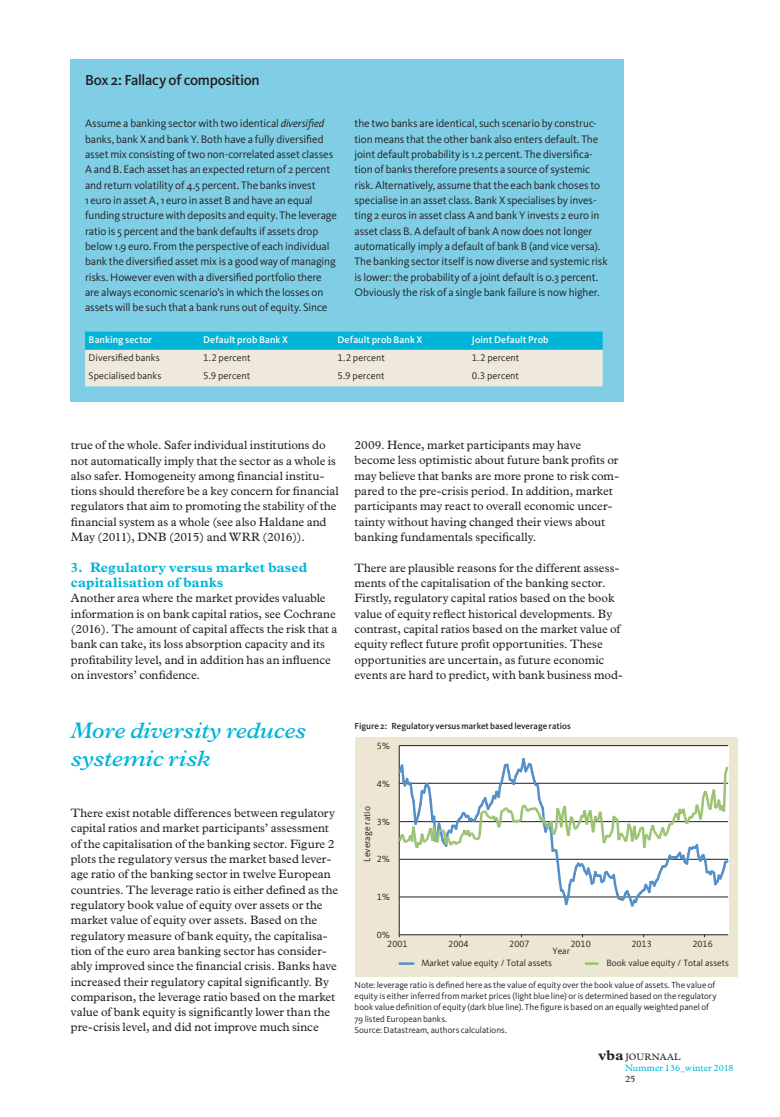
<style>
.page{position:relative;width:780px;height:1117px;background:#fff}
.page>*{position:absolute;margin:0;border:0;box-sizing:border-box;transform-origin:0 0}
.streamer{font:italic 600 22.5px/28.4px "Plantin";letter-spacing:-.005em;color:#00b5d8}
.kader_kop{font:500 15px "Kievit OT";letter-spacing:-.025em;color:#231f20}
._3-11_Alineakopje_bo{font:700 13.75px/15.2px "Plantin";letter-spacing:.015em;color:#00b5d8}
._4-10_Plat__Plantin{font:12.25px/15.2px "Plantin";color:#231f20}
.kadertekst{font:11.25px/15.2px "Kievit OT";letter-spacing:-.01em;color:#231f20}
.XX_Tabeltekst{font:10px "Kievit Offc";letter-spacing:.005em;color:#231f20}
.XX_Tabelkop{font:500 10px "Kievit OT";letter-spacing:.005em;color:#fff}
.t1{font:9.38px "Kievit Offc";color:#231f20}
.t2{font:9.38px "Plantin";color:#00b5d8}
.t3{font:9.38px "Plantin";letter-spacing:.025em;color:#231f20}
.Bron{font:9px/11.2px "Kievit OT";letter-spacing:-.005em;color:#231f20}
.figuurbijschrift{font:500 9px "Kievit OT";letter-spacing:-.005em;color:#231f20}
.s1{font-style:italic}
.s2{font-weight:700;font-size:14.25px}
</style>
<div class="page">
<div style="left:354px;top:736px;width:383px;height:240px;background:#ede6d2"></div>
<div style="left:399px;top:745px;width:329px;height:189px;background:#fff"></div>
<hr style="left:399px;top:745px;width:329px;height:1px;background:#231f20">
<hr style="left:399px;top:934px;width:329px;height:1px;background:#231f20">
<hr style="left:399px;top:745px;width:1px;height:191px;background:#231f20">
<svg style="left:398px;top:756px;width:331px;height:152px"></svg>
<svg style="left:400px;top:962px;width:13px;height:2px"></svg>
<svg style="left:585px;top:962px;width:13px;height:2px"></svg>
<div style="left:71px;top:59px;width:553px;height:342px;background:#7fcee5"></div>
<svg style="left:85px;top:331px;width:517px;height:55px;background:#9ed7da"></svg>
<p class="kader_kop" style="left:85px;top:72px;width:176px">Box 2: Fallacy of composition</p>
<p class="kadertekst" style="left:85px;top:116px;width:253px">Assume a banking sector with two identical <span class="s1">diversified </span>banks, bank X and bank Y. Both have a fully diversified asset mix consisting of two non-correlated asset classes A and B. Each asset has an expected return of 2 percent and return volatility of 4.5 percent. The banks invest<br>1 euro in asset A, 1 euro in asset B and have an equal funding structure with deposits and equity. The leverage ratio is 5 percent and the bank defaults if assets drop below 1.9 euro. From the perspective of each individual bank the diversified asset mix is a good way of managing risks. However even with a diversified portfolio there are always economic scenario’s in which the losses on assets will be such that a bank runs out of equity. Since</p>
<p class="kadertekst" style="left:354px;top:116px;width:254px">the two banks are identical, such scenario by construc&shy;tion means that the other bank also enters default. The joint default probability is 1.2 percent. The diversifica&shy;tion of banks therefore presents a source of systemic risk. Alternatively, assume that the each bank choses to specialise in an asset class. Bank X specialises by inves&shy;ting 2 euros in asset class A and bank Y invests 2 euro in asset class B. A default of bank A now does not longer automatically imply a default of bank B (and vice versa).<br>The banking sector itself is now diverse and systemic risk is lower: the probability of a joint default is 0.3 percent.<br>Obviously the risk of a single bank failure is now higher.</p>
<p class="XX_Tabelkop" style="left:89px;top:333px;width:65px">Banking sector</p>
<p class="XX_Tabelkop" style="left:203px;top:333px;width:87px">Default prob Bank X</p>
<p class="XX_Tabelkop" style="left:337px;top:333px;width:87px">Default prob Bank X</p>
<p class="XX_Tabelkop" style="left:472px;top:333px;width:78px">Joint Default Prob</p>
<p class="XX_Tabeltekst" style="left:89px;top:352px;width:73px">Diversified banks</p>
<p class="XX_Tabeltekst" style="left:203px;top:352px;width:49px">1.2 percent</p>
<p class="XX_Tabeltekst" style="left:337px;top:352px;width:49px">1.2 percent</p>
<p class="XX_Tabeltekst" style="left:472px;top:352px;width:49px">1.2 percent</p>
<p class="XX_Tabeltekst" style="left:89px;top:370px;width:74px">Specialised banks</p>
<p class="XX_Tabeltekst" style="left:203px;top:370px;width:49px">5.9 percent</p>
<p class="XX_Tabeltekst" style="left:337px;top:370px;width:49px">5.9 percent</p>
<p class="XX_Tabeltekst" style="left:472px;top:370px;width:49px">0.3 percent</p>
<p class="_4-10_Plat__Plantin" style="left:71px;top:437px;width:269px">true of the whole. Safer individual institutions do not automatically imply that the sector as a whole is also safer. Homogeneity among financial institu&shy;tions should therefore be a key concern for financial regulators that aim to promoting the stability of the financial system as a whole (see also Haldane and May (2011), DNB (2015) and WRR (2016)).</p>
<p class="_3-11_Alineakopje_bo" style="left:71px;top:559px;width:238px">3. Regulatory versus market based capitalisation of banks</p>
<p class="_4-10_Plat__Plantin" style="left:71px;top:590px;width:268px">Another area where the market provides valuable information is on bank capital ratios, see Cochrane (2016). The amount of capital affects the risk that a bank can take, its loss absorption capacity and its profitability level, and in addition has an influence on investors’ confidence.</p>
<p class="_4-10_Plat__Plantin" style="left:354px;top:437px;width:266px">2009. Hence, market participants may have become less optimistic about future bank profits or may believe that banks are more prone to risk com&shy;pared to the pre-crisis period. In addition, market participants may react to overall economic uncer&shy;tainty without having changed their views about banking fundamentals specifically.</p>
<p class="_4-10_Plat__Plantin" style="left:354px;top:560px;width:269px">There are plausible reasons for the different assess&shy;ments of the capitalisation of the banking sector.<br>Firstly, regulatory capital ratios based on the book value of equity reflect historical developments. By contrast, capital ratios based on the market value of equity reflect future profit opportunities. These opportunities are uncertain, as future economic events are hard to predict, with bank business mod-</p>
<p class="streamer" style="left:71px;top:716px;width:237px">More diversity reduces systemic risk</p>
<p class="_4-10_Plat__Plantin" style="left:71px;top:805px;width:269px">There exist notable differences between regulatory capital ratios and market participants’ assessment of the capitalisation of the banking sector. Figure 2 plots the regulatory versus the market based lever&shy;age ratio of the banking sector in twelve European countries. The leverage ratio is either defined as the regulatory book value of equity over assets or the market value of equity over assets. Based on the regulatory measure of bank equity, the capitalisa&shy;tion of the euro area banking sector has consider&shy;ably improved since the financial crisis. Banks have increased their regulatory capital significantly. By comparison, the leverage ratio based on the market value of bank equity is significantly lower than the pre-crisis level, and did not improve much since</p>
<p class="figuurbijschrift" style="left:354px;top:720px;width:218px">Figure 2: Regulatory versus market based leverage ratios</p>
<p class="t1" style="left:377px;top:740px;width:14px">5%</p>
<p class="t1" style="left:377px;top:778px;width:14px">4%</p>
<p class="t1" style="left:362px;top:861px;width:57px;rotate:-90deg">Leverage ratio</p>
<p class="t1" style="left:377px;top:816px;width:14px">3%</p>
<p class="t1" style="left:377px;top:853px;width:14px">2%</p>
<p class="t1" style="left:377px;top:891px;width:14px">1%</p>
<p class="t1" style="left:377px;top:929px;width:14px">0%</p>
<p class="t1" style="left:387px;top:938px;width:22px">2001</p>
<p class="t1" style="left:448px;top:938px;width:22px">2004</p>
<p class="t1" style="left:509px;top:938px;width:22px">2007</p>
<p class="t1" style="left:570px;top:938px;width:22px">2010</p>
<p class="t1" style="left:631px;top:938px;width:22px">2013</p>
<p class="t1" style="left:692px;top:938px;width:22px">2016</p>
<p class="t1" style="left:552px;top:945px;width:19px">Year</p>
<p class="t1" style="left:421px;top:957px;width:132px">Market value equity / Total assets</p>
<p class="t1" style="left:606px;top:957px;width:124px">Book value equity / Total assets</p>
<p class="Bron" style="left:354px;top:978px;width:363px">Note: leverage ratio is defined here as the value of equity over the book value of assets. The value of equity is either inferred from market prices (light blue line) or is determined based on the regulatory book value definition of equity (dark blue line). The figure is based on an equally weighted panel of 79 listed European banks.<br>Source: Datastream, authors calculations.</p>
<p class="t3" style="left:598px;top:1051px;width:84px"><span class="s2">vba</span> JOURNAAL</p>
<p class="t2" style="left:625px;top:1062px;width:110px">Nummer 136_winter 2018</p>
<p class="t3" style="left:625px;top:1073px;width:12px">25</p>
</div>
